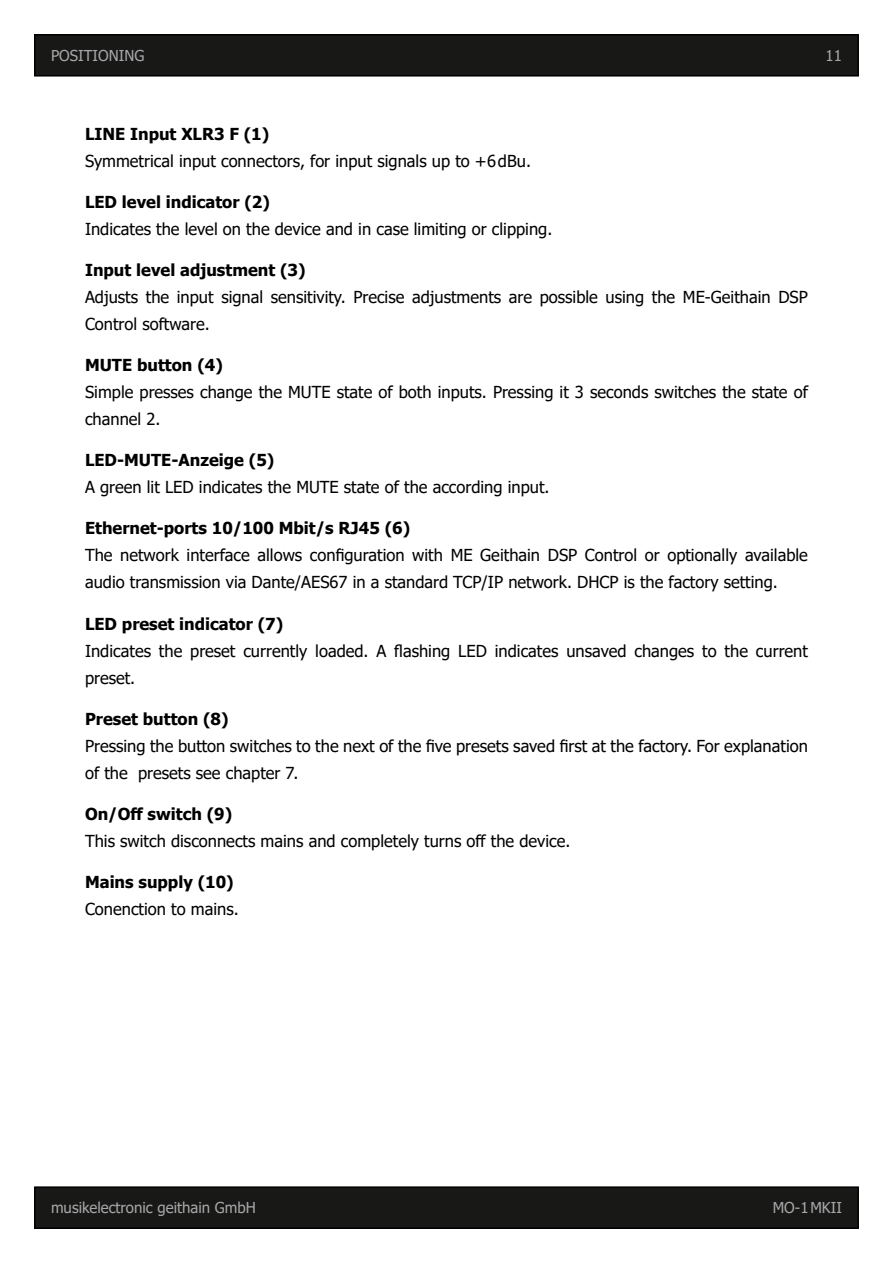
<style>
.page{position:relative;width:893px;height:1263px;background:#fff}
.page>*{position:absolute;margin:0;border:0;box-sizing:border-box;transform-origin:0 0}
.t1{font:16.5px/27px "Tahoma";color:#000}
.t2{font:700 16.5px "Tahoma";color:#000}
.t3{font:15px "Tahoma";color:#a6a7a9}
</style>
<div class="page">
<div style="left:35px;top:35px;width:823px;height:41px;background:#181817"></div>
<div style="left:34px;top:34px;width:825px;height:43px;border:2px solid #000"></div>
<div style="left:35px;top:1187px;width:823px;height:41px;background:#181817"></div>
<div style="left:34px;top:1186px;width:825px;height:43px;border:2px solid #000"></div>
<p class="t3" style="left:51px;top:46px;width:95px">POSITIONING</p>
<p class="t3" style="left:826px;top:45px;width:18px">11</p>
<p class="t2" style="left:85px;top:123px;width:186px">LINE Input XLR3 F (1)</p>
<p class="t1" style="left:85px;top:149px;width:448px">Symmetrical input connectors, for input signals up to +6dBu.</p>
<p class="t2" style="left:85px;top:191px;width:186px">LED level indicator (2)</p>
<p class="t1" style="left:85px;top:217px;width:469px">Indicates the level on the device and in case limiting or clipping.</p>
<p class="t2" style="left:85px;top:259px;width:222px">Input level adjustment (3)</p>
<p class="t1" style="left:85px;top:285px;width:724px">Adjusts the input signal sensitivity. Precise adjustments are possible using the ME-Geithain DSP<br>Control software.</p>
<p class="t2" style="left:85px;top:354px;width:139px">MUTE button (4)</p>
<p class="t1" style="left:85px;top:380px;width:724px">Simple presses change the MUTE state of both inputs. Pressing it 3 seconds switches the state of channel 2.</p>
<p class="t2" style="left:85px;top:449px;width:191px">LED-MUTE-Anzeige (5)</p>
<p class="t1" style="left:85px;top:475px;width:466px">A green lit LED indicates the MUTE state of the according input.</p>
<p class="t2" style="left:85px;top:517px;width:327px">Ethernet-ports 10/100 Mbit/s RJ45 (6)</p>
<p class="t1" style="left:85px;top:543px;width:724px">The network interface allows configuration with ME Geithain DSP Control or optionally available audio transmission via Dante/AES67 in a standard TCP/IP network. DHCP is the factory setting.</p>
<p class="t2" style="left:85px;top:612px;width:200px">LED preset indicator (7)</p>
<p class="t1" style="left:85px;top:638px;width:724px">Indicates the preset currently loaded. A flashing LED indicates unsaved changes to the current preset.</p>
<p class="t2" style="left:85px;top:707px;width:145px">Preset button (8)</p>
<p class="t1" style="left:85px;top:733px;width:724px">Pressing the button switches to the next of the five presets saved first at the factory. For explanation of the presets see chapter 7.</p>
<p class="t2" style="left:85px;top:802px;width:149px">On/Off switch (9)</p>
<p class="t1" style="left:85px;top:828px;width:487px">This switch disconnects mains and completely turns off the device.</p>
<p class="t2" style="left:85px;top:870px;width:150px">Mains supply (10)</p>
<p class="t1" style="left:85px;top:896px;width:155px">Conenction to mains.</p>
<p class="t3" style="left:51px;top:1198px;width:206px">musikelectronic geithain GmbH</p>
<p class="t3" style="left:773px;top:1198px;width:71px">MO-1MKII</p>
</div>
